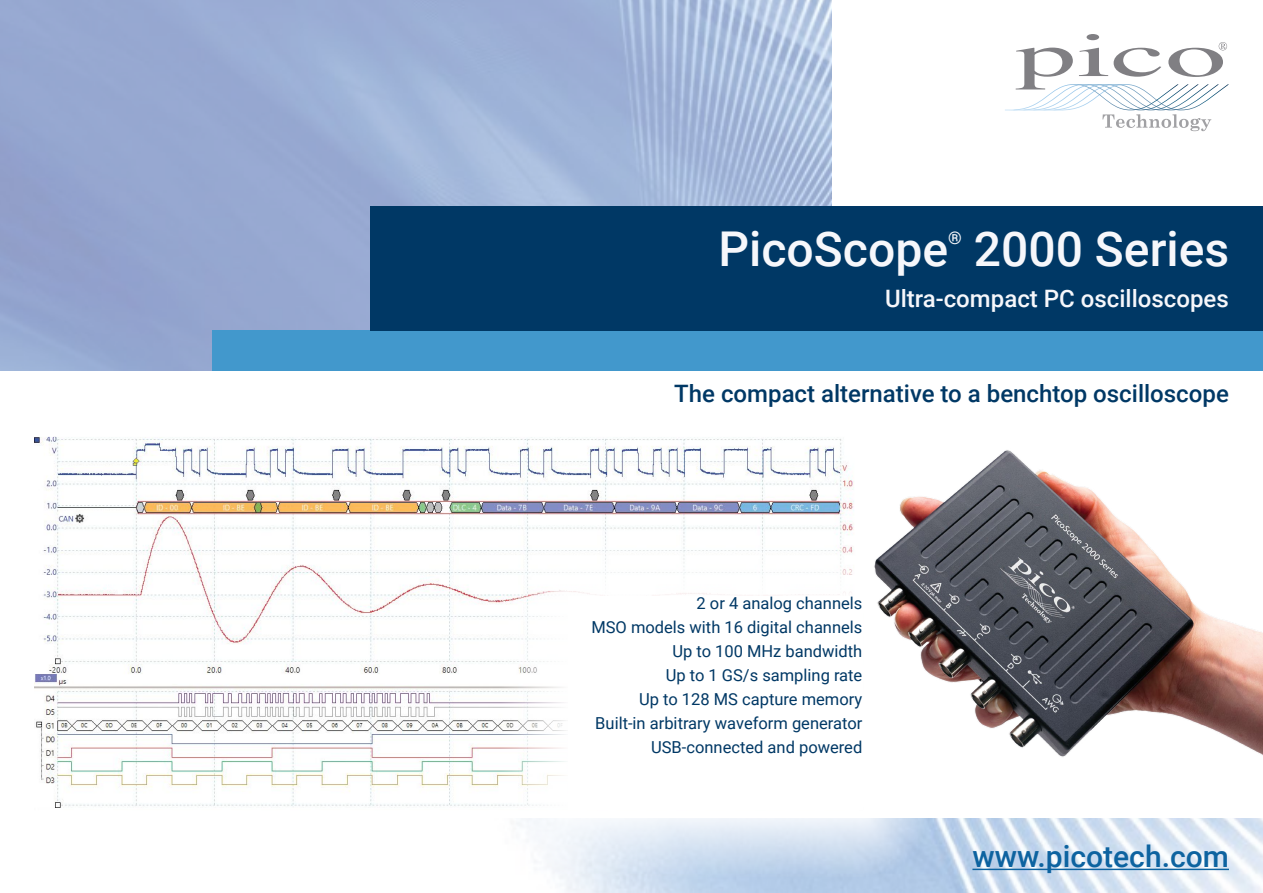
<style>
.page{position:relative;width:1263px;height:893px;background:#fff}
.page>*{position:absolute;margin:0;border:0;box-sizing:border-box;transform-origin:0 0}
.t1{font:500 48px "Roboto";color:#f6f7fb}
.t2{font:500 30px "Roboto";color:#0d63a0}
.t3{font:500 24px "Roboto";color:#003865}
.t4{font:500 24px "Roboto";color:#f6f7fb}
.t5{font:500 17.55px "Roboto";color:#f6f7fb}
.t6{font:16.5px/24px "Roboto";color:#003865;text-align:right}
</style>
<div class="page">
<img style="left:34px;top:437px;width:820px;height:371px">
<img style="left:0;top:0;width:831px;height:371px">
<div style="left:213px;top:330px;width:1050px;height:41px;background:#4298cc"></div>
<div style="left:371px;top:206px;width:892px;height:124px;background:#003865"></div>
<img style="left:560px;top:819px;width:703px;height:74px">
<svg style="left:1005px;top:34px;width:224px;height:97px"></svg>
<hr style="left:972px;top:869px;width:257px;height:1px;background:#0d63a0">
<svg style="left:500px;top:529px;width:430px;height:349px"></svg>
<div style="left:568px;top:597px;width:294px;height:213px;background:#fff"></div>
<img style="left:863px;top:450px;width:400px;height:369px">
<h1 class="t1" style="left:719px;top:215px;width:231px">PicoScope</h1>
<p class="t5" style="left:948px;top:226px;width:15px">®</p>
<h1 class="t1" style="left:974px;top:215px;width:257px">2000 Series</h1>
<h3 class="t4" style="left:885px;top:282px;width:345px">Ultra-compact PC oscilloscopes</h3>
<h3 class="t3" style="left:674px;top:377px;width:556px">The compact alternative to a benchtop oscilloscope</h3>
<p class="t6" style="left:591px;top:591px;width:273px">2 or 4 analog channels<br>MSO models with 16 digital channels<br>Up to 100 MHz bandwidth<br>Up to 1 GS/s sampling rate<br>Up to 128 MS capture memory<br>Built-in arbitrary waveform generator<br>USB-connected and powered</p>
<h2 class="t2" style="left:972px;top:835px;width:258px">www.picotech.com</h2>
</div>
